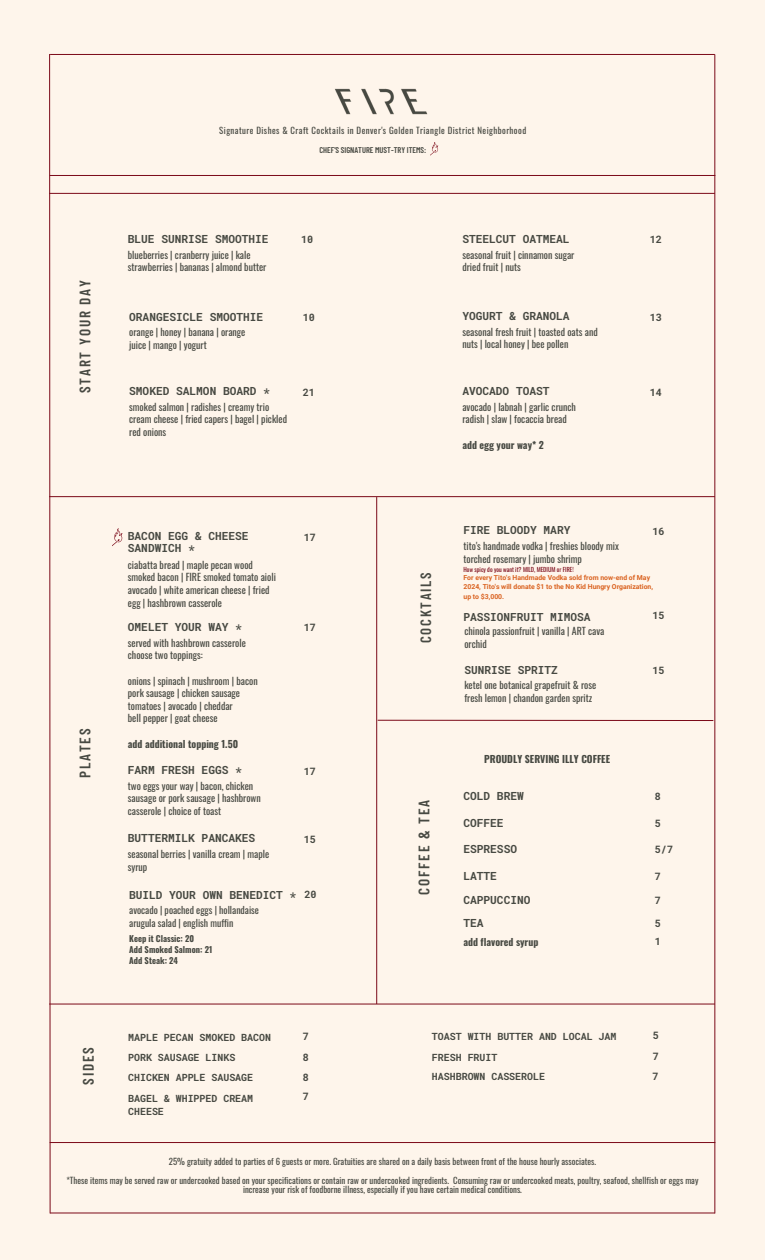
<style>
.page{position:relative;width:765px;height:1260px;background:#fef5eb}
.page>*{position:absolute;margin:0;border:0;box-sizing:border-box;transform-origin:0 0}
.t1{font:600 15.25px "Barlow Condensed";letter-spacing:.115em;color:#474942}
.t2{font:600 14.88px "Barlow Condensed";letter-spacing:.115em;color:#474942}
.t3{font:700 11.12px/23.4px "Roboto Mono";color:#474942}
.t4{font:700 10.25px/20.6px "Roboto Mono";color:#474942}
.t5{font:700 10.12px "Roboto Mono";color:#474942}
.t6{font:9.88px/12.6px "Oswald";color:#474942}
.t7{font:700 9.88px/20px "Roboto Mono";color:#474942}
.t8{font:700 9.88px "Oswald";color:#474942}
.t9{font:9.75px/12.8px "Oswald";color:#474942}
.t10{font:8.75px/19px "Oswald";color:#474942;text-align:center}
.t11{font:8.75px "Oswald";letter-spacing:.05em;color:#474942}
.t12{font:700 8.5px/11.4px "Oswald";color:#474942}
.t13{font:600 8.38px "Barlow Condensed";color:#474942}
.t14{font:700 6.88px/9.1px "Roboto";color:#da6220}
.t15{font:6.12px "Oswald";color:#7b0918}
</style>
<div class="page">
<hr style="left:50px;top:1213px;width:665px;height:1px;background:#7b0918">
<hr style="left:50px;top:54px;width:665px;height:1px;background:#7b0918">
<hr style="left:714px;top:54px;width:1px;height:1159px;background:#7b0918">
<svg style="left:49px;top:54px;width:2px;height:1160px"></svg>
<hr style="left:376px;top:497px;width:1px;height:507px;background:#7b0918">
<hr style="left:50px;top:1142px;width:665px;height:1px;background:#7b0918">
<hr style="left:49px;top:1004px;width:666px;height:1px;background:#7b0918">
<img style="left:335px;top:88px;width:93px;height:27px">
<svg style="left:430px;top:142px;width:8px;height:14px"></svg>
<hr style="left:49px;top:193px;width:666px;height:1px;background:#7b0918">
<hr style="left:50px;top:175px;width:665px;height:1px;background:#7b0918">
<hr style="left:49px;top:496px;width:666px;height:1px;background:#7b0918">
<svg style="left:112px;top:528px;width:11px;height:18px"></svg>
<hr style="left:378px;top:720px;width:335px;height:1px;background:#7b0918">
<h1 class="t1" style="left:75px;top:393px;width:115px;rotate:-90deg">START YOUR DAY</h1>
<h1 class="t1" style="left:75px;top:778px;width:51px;rotate:-90deg">PLATES</h1>
<h1 class="t1" style="left:78px;top:1085px;width:39px;rotate:-90deg">SIDES</h1>
<p class="t11" style="left:219px;top:124px;width:308px">Signature Dishes &amp; Craft Cocktails in Denver's Golden Triangle District Neighborhood</p>
<p class="t13" style="left:319px;top:145px;width:108px">CHEF'S SIGNATURE MUST-TRY ITEMS:</p>
<p class="t3" style="left:128px;top:227px;width:142px">BLUE SUNRISE SMOOTHIE</p>
<p class="t6" style="left:128px;top:248px;width:140px">blueberries | cranberry juice | kale strawberries | bananas | almond butter</p>
<p class="t5" style="left:301px;top:233px;width:14px">10</p>
<p class="t3" style="left:462px;top:227px;width:109px">STEELCUT OATMEAL</p>
<p class="t6" style="left:462px;top:248px;width:114px">seasonal fruit | cinnamon sugar dried fruit | nuts</p>
<p class="t5" style="left:650px;top:233px;width:14px">12</p>
<p class="t3" style="left:129px;top:305px;width:136px">ORANGESICLE SMOOTHIE</p>
<p class="t3" style="left:462px;top:304px;width:109px">YOGURT &amp; GRANOLA</p>
<p class="t5" style="left:303px;top:310px;width:14px">10</p>
<p class="t5" style="left:650px;top:310px;width:14px">13</p>
<p class="t6" style="left:129px;top:326px;width:118px">orange | honey | banana | orange juice | mango | yogurt</p>
<p class="t6" style="left:462px;top:325px;width:137px">seasonal fresh fruit | toasted oats and nuts | local honey | bee pollen</p>
<p class="t3" style="left:129px;top:379px;width:142px">SMOKED SALMON BOARD *</p>
<p class="t3" style="left:462px;top:379px;width:89px">AVOCADO TOAST</p>
<p class="t5" style="left:303px;top:385px;width:14px">21</p>
<p class="t6" style="left:129px;top:400px;width:159px">smoked salmon | radishes | creamy trio cream cheese | fried capers | bagel | pickled red onions</p>
<p class="t6" style="left:462px;top:400px;width:115px">avocado | labnah | garlic crunch radish | slaw | focaccia bread</p>
<p class="t8" style="left:462px;top:437px;width:83px">add egg your way* 2</p>
<p class="t5" style="left:650px;top:385px;width:14px">14</p>
<p class="t3" style="left:128px;top:530px;width:122px;line-height:12.1px">BACON EGG &amp; CHEESE<br>SANDWICH *</p>
<p class="t6" style="left:128px;top:558px;width:150px">ciabatta bread | maple pecan wood smoked bacon | FIRE smoked tomato aioli avocado | white american cheese | fried egg | hashbrown casserole</p>
<p class="t3" style="left:128px;top:615px;width:115px">OMELET YOUR WAY *</p>
<p class="t6" style="left:128px;top:636px;width:119px">served with hashbrown casserole choose two toppings:</p>
<p class="t6" style="left:128px;top:674px;width:131px">onions | spinach | mushroom | bacon pork sausage | chicken sausage tomatoes | avocado | cheddar<br>bell pepper | goat cheese</p>
<p class="t8" style="left:128px;top:736px;width:112px">add additional topping 1.50</p>
<p class="t3" style="left:128px;top:758px;width:115px">FARM FRESH EGGS *</p>
<p class="t6" style="left:128px;top:779px;width:134px">two eggs your way | bacon, chicken sausage or pork sausage | hashbrown casserole | choice of toast</p>
<p class="t6" style="left:128px;top:847px;width:143px">seasonal berries | vanilla cream | maple syrup</p>
<p class="t3" style="left:128px;top:826px;width:129px">BUTTERMILK PANCAKES</p>
<p class="t3" style="left:129px;top:883px;width:168px">BUILD YOUR OWN BENEDICT *</p>
<p class="t9" style="left:129px;top:903px;width:131px">avocado | poached eggs | hollandaise arugula salad | english muffin</p>
<p class="t12" style="left:129px;top:932px;width:85px">Keep it Classic: 20<br>Add Smoked Salmon: 21<br>Add Steak: 24</p>
<p class="t5" style="left:304px;top:530px;width:14px">17</p>
<p class="t5" style="left:304px;top:621px;width:14px">17</p>
<p class="t5" style="left:304px;top:764px;width:14px">17</p>
<p class="t5" style="left:304px;top:832px;width:14px">15</p>
<p class="t5" style="left:304px;top:888px;width:14px">20</p>
<p class="t7" style="left:128px;top:1027px;width:144px">MAPLE PECAN SMOKED BACON<br>PORK SAUSAGE LINKS</p>
<p class="t4" style="left:303px;top:1026px;width:8px">7<br>8</p>
<p class="t7" style="left:128px;top:1068px;width:126px">CHICKEN APPLE SAUSAGE</p>
<p class="t4" style="left:303px;top:1067px;width:8px">8</p>
<p class="t7" style="left:128px;top:1091px;width:126px;line-height:13.4px">BAGEL &amp; WHIPPED CREAM<br>CHEESE</p>
<p class="t4" style="left:303px;top:1086px;width:8px">7</p>
<h2 class="t2" style="left:416px;top:643px;width:72px;rotate:-90deg">COCKTAILS</h2>
<h1 class="t1" style="left:414px;top:895px;width:97px;rotate:-90deg">COFFEE &amp; TEA</h1>
<p class="t3" style="left:464px;top:518px;width:108px">FIRE BLOODY MARY</p>
<p class="t6" style="left:464px;top:539px;width:157px;line-height:13.2px">tito's handmade vodka | freshies bloody mix torched rosemary | jumbo shrimp</p>
<p class="t15" style="left:464px;top:565px;width:112px">How spicy do you want it? MILD, MEDIUM or FIRE!</p>
<p class="t14" style="left:464px;top:573px;width:191px">For every Tito's Handmade Vodka sold from now-end of May<br>2024, Tito's will donate $1 to the No Kid Hungry Organization, up to $3,000.</p>
<p class="t5" style="left:652px;top:525px;width:14px">16</p>
<p class="t3" style="left:464px;top:605px;width:128px">PASSIONFRUIT MIMOSA</p>
<p class="t6" style="left:464px;top:624px;width:142px;line-height:13.1px">chinola passionfruit | vanilla | ART cava orchid</p>
<p class="t3" style="left:464px;top:658px;width:95px">SUNRISE SPRITZ</p>
<p class="t6" style="left:464px;top:678px;width:133px;line-height:13.1px">ketel one botanical grapefruit &amp; rose fresh lemon | chandon garden spritz</p>
<p class="t8" style="left:484px;top:751px;width:127px">PROUDLY SERVING ILLY COFFEE</p>
<p class="t3" style="left:463px;top:784px;width:62px">COLD BREW</p>
<p class="t3" style="left:463px;top:811px;width:42px">COFFEE</p>
<p class="t3" style="left:463px;top:837px;width:55px">ESPRESSO</p>
<p class="t3" style="left:463px;top:864px;width:69px">LATTE<br>CAPPUCCINO<br>TEA</p>
<p class="t5" style="left:652px;top:608px;width:14px">15</p>
<p class="t5" style="left:652px;top:664px;width:14px">15</p>
<p class="t5" style="left:655px;top:790px;width:8px">8</p>
<p class="t5" style="left:655px;top:816px;width:8px">5</p>
<p class="t5" style="left:655px;top:842px;width:20px">5/7</p>
<p class="t5" style="left:655px;top:869px;width:8px">7</p>
<p class="t5" style="left:655px;top:893px;width:8px">7</p>
<p class="t5" style="left:655px;top:916px;width:8px">5</p>
<p class="t8" style="left:463px;top:934px;width:76px">add flavored syrup</p>
<p class="t5" style="left:655px;top:935px;width:8px">1</p>
<p class="t7" style="left:432px;top:1026px;width:186px">TOAST WITH BUTTER AND LOCAL JAM</p>
<p class="t4" style="left:653px;top:1025px;width:8px">5</p>
<p class="t7" style="left:432px;top:1047px;width:67px">FRESH FRUIT</p>
<p class="t4" style="left:653px;top:1046px;width:8px">7</p>
<p class="t7" style="left:432px;top:1066px;width:115px">HASHBROWN CASSEROLE</p>
<p class="t4" style="left:652px;top:1065px;width:8px">7</p>
<p class="t10" style="left:67px;top:1151px;width:633px">25% gratuity added to parties of 6 guests or more. Gratuities are shared on a daily basis between front of the house hourly associates.<br>*These items may be served raw or undercooked based on your specifications or contain raw or undercooked ingredients. Consuming raw or undercooked meats, poultry, seafood, shellfish or eggs may</p>
<p class="t10" style="left:243px;top:1180px;width:280px">increase your risk of foodborne illness, especially if you have certain medical conditions.</p>
</div>
